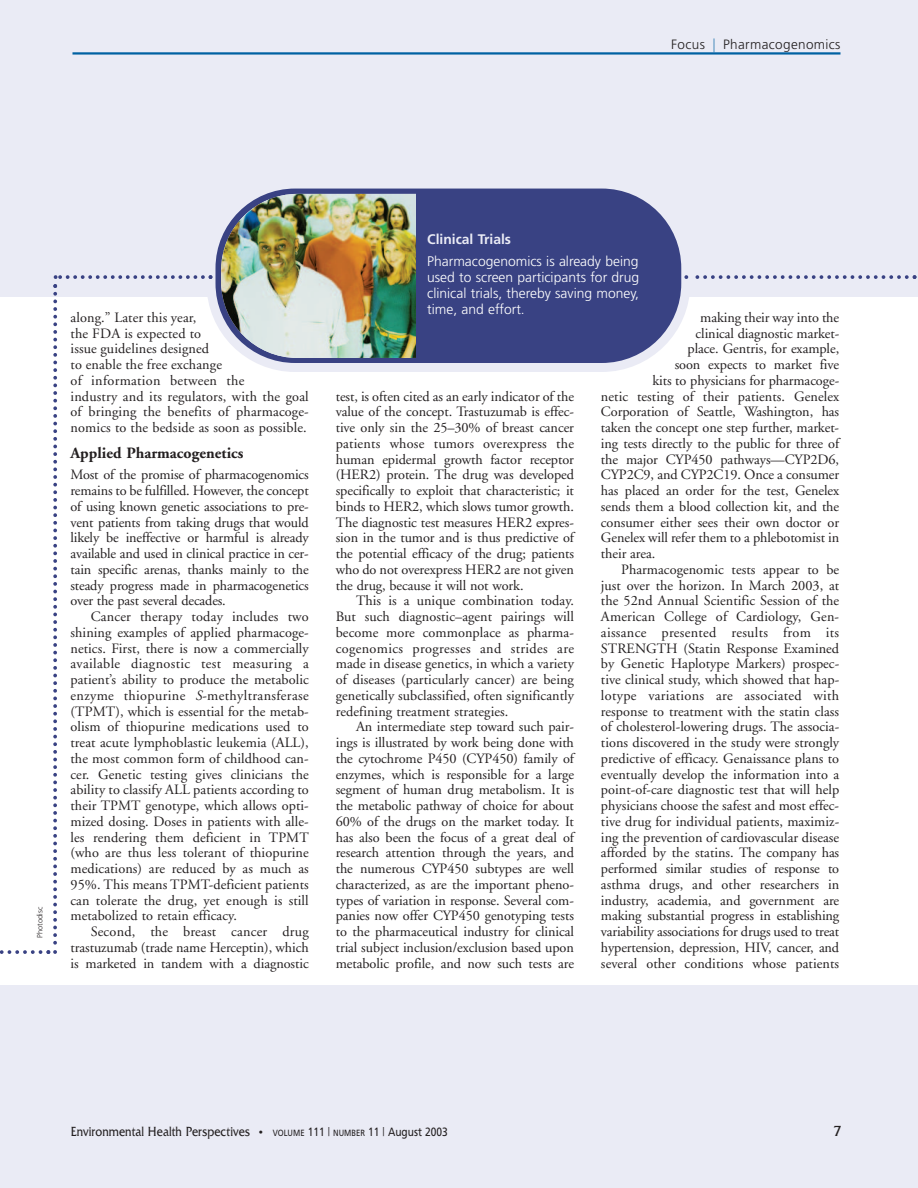
<style>
.page{position:relative;width:918px;height:1188px;background:#fff}
.page>*{position:absolute;margin:0;border:0;box-sizing:border-box;transform-origin:0 0}
.t1{font:700 15.75px "Adobe Garamond";letter-spacing:.005em;color:#231f20}
.t2{font:15px "Friz Quadrata IT Cby BT";color:#231f20}
.t3{font:14.25px/15.8px "Adobe Garamond";color:#231f20;text-align:justify}
.t4{font:14.25px "Adobe Garamond";letter-spacing:.02em;color:#231f20}
.t5{font:300 13.8px/16.2px "Frutiger";color:#fff;text-align:justify}
.t6{font:700 13.8px "Frutiger";color:#eaebf5}
.t7{font:13.5px "Friz Quadrata IT Cby BT";color:#231f20;scale:.85 1}
.t8{font:300 13.5px "Frutiger";letter-spacing:.03em;color:#231f20}
.t9{font:300 7.5px "Frutiger";color:#231f20}
.s1{font-size:18px;color:#0061a2}
.s2{font-style:italic}
.s3{font-size:10.5px}
.s4{font-family:"Frutiger";font-size:9px}
.s5{font-family:"Frutiger";font-size:12px}
.s6{font-family:"Frutiger";font-weight:300;font-size:12px}
</style>
<div class="page">
<div style="left:0;top:0;width:918px;height:297px;background:#eaebf5"></div>
<div style="left:0;top:986px;width:918px;height:202px;background:#eaebf5"></div>
<hr style="left:72px;top:52px;width:768px;height:3px;background:#0061a2">
<svg style="left:213px;top:188px;width:476px;height:184px"></svg>
<img style="left:221px;top:194px;width:195px;height:164px">
<div style="left:416px;top:191px;width:188px;height:169px;background:#394283"></div>
<svg style="left:0;top:275px;width:213px;height:679px"></svg>
<svg style="left:684px;top:275px;width:233px;height:4px"></svg>
<p class="t8" style="left:671px;top:39px;width:171px">Focus <span class="s1">|</span> Pharmacogenomics</p>
<p class="t9" style="left:37px;top:938px;width:32px;rotate:-90deg">Photodisc</p>
<p class="t3" style="left:71px;top:311px;width:240px;text-align:left">along.” Later this year,<br>the FDA is expected to<br>issue guidelines designed<br>to enable the free exchange<br>of information between the<br>industry and its regulators, with the goal of bringing the benefits of pharmacoge&shy;nomics to the bedside as soon as possible.</p>
<p class="t1" style="left:71px;top:447px;width:175px">Applied Pharmacogenetics</p>
<p class="t3" style="left:71px;top:468px;width:240px">Most of the promise of pharmacogenomics remains to be fulfilled. However, the concept of using known genetic associations to pre&shy;vent patients from taking drugs that would likely be ineffective or harmful is already available and used in clinical practice in cer&shy;tain specific arenas, thanks mainly to the steady progress made in pharmacogenetics over the past several decades.</p>
<p class="t3" style="left:71px;top:610px;width:240px;text-indent:20px">Cancer therapy today includes two shining examples of applied pharmacoge&shy;netics. First, there is now a commercially available diagnostic test measuring a patient’s ability to produce the metabolic enzyme thiopurine <span class="s2">S</span>-methyltransferase (TPMT), which is essential for the metab&shy;olism of thiopurine medications used to treat acute lymphoblastic leukemia (ALL), the most common form of childhood can&shy;cer. Genetic testing gives clinicians the ability to classify ALL patients according to their TPMT genotype, which allows opti&shy;mized dosing. Doses in patients with alle&shy;les rendering them deficient in TPMT (who are thus less tolerant of thiopurine medications) are reduced by as much as 95%. This means TPMT-deficient patients can tolerate the drug, yet enough is still metabolized to retain efficacy.</p>
<p class="t3" style="left:71px;top:925px;width:240px;text-indent:20px">Second, the breast cancer drug trastuzumab (trade name Herceptin), which is marketed in tandem with a diagnostic</p>
<p class="t6" style="left:427px;top:234px;width:85px">Clinical Trials</p>
<p class="t5" style="left:427px;top:254px;width:214px">Pharmacogenomics is already being used to screen participants for drug clinical trials, thereby saving money, time, and effort.</p>
<p class="t3" style="left:700px;top:311px;width:140px">making their way into the</p>
<p class="t3" style="left:696px;top:326px;width:145px">clinical diagnostic market-</p>
<p class="t3" style="left:688px;top:342px;width:153px">place. Gentris, for example,</p>
<p class="t3" style="left:675px;top:358px;width:166px">soon expects to market five</p>
<p class="t3" style="left:652px;top:374px;width:188px">kits to physicians for pharmacoge-</p>
<p class="t3" style="left:601px;top:389px;width:240px">netic testing of their patients. Genelex</p>
<p class="t3" style="left:601px;top:405px;width:240px">Corporation of Seattle, Washington, has</p>
<p class="t3" style="left:601px;top:421px;width:240px">taken the concept one step further, market-</p>
<p class="t3" style="left:601px;top:437px;width:240px">ing tests directly to the public for three of</p>
<p class="t3" style="left:601px;top:452px;width:240px">the major CYP450 pathways—CYP2D6,</p>
<p class="t3" style="left:601px;top:468px;width:240px">CYP2C9, and CYP2C19. Once a consumer</p>
<p class="t3" style="left:601px;top:484px;width:240px">has placed an order for the test, Genelex</p>
<p class="t3" style="left:601px;top:500px;width:240px">sends them a blood collection kit, and the</p>
<p class="t3" style="left:601px;top:515px;width:240px">consumer either sees their own doctor or</p>
<p class="t3" style="left:601px;top:531px;width:240px">Genelex will refer them to a phlebotomist in</p>
<p class="t3" style="left:601px;top:547px;width:56px">their area.</p>
<p class="t3" style="left:621px;top:563px;width:219px">Pharmacogenomic tests appear to be</p>
<p class="t3" style="left:601px;top:578px;width:240px">just over the horizon. In March 2003, at</p>
<p class="t3" style="left:601px;top:594px;width:240px">the 52nd Annual Scientific Session of the</p>
<p class="t3" style="left:601px;top:610px;width:240px">American College of Cardiology, Gen-</p>
<p class="t4" style="left:601px;top:627px;width:240px">aissance presented results from its</p>
<p class="t3" style="left:601px;top:641px;width:240px">STRENGTH (Statin Response Examined</p>
<p class="t3" style="left:601px;top:657px;width:240px">by Genetic Haplotype Markers) prospec-</p>
<p class="t3" style="left:601px;top:673px;width:240px">tive clinical study, which showed that hap-</p>
<p class="t4" style="left:601px;top:690px;width:240px">lotype variations are associated with</p>
<p class="t3" style="left:601px;top:704px;width:240px">response to treatment with the statin class</p>
<p class="t3" style="left:601px;top:720px;width:240px">of cholesterol-lowering drugs. The associa-</p>
<p class="t3" style="left:601px;top:736px;width:240px">tions discovered in the study were strongly</p>
<p class="t3" style="left:601px;top:752px;width:240px">predictive of efficacy. Genaissance plans to</p>
<p class="t3" style="left:601px;top:767px;width:240px">eventually develop the information into a</p>
<p class="t3" style="left:601px;top:783px;width:240px">point-of-care diagnostic test that will help</p>
<p class="t3" style="left:601px;top:799px;width:240px">physicians choose the safest and most effec-</p>
<p class="t3" style="left:601px;top:815px;width:240px">tive drug for individual patients, maximiz-</p>
<p class="t3" style="left:601px;top:830px;width:240px">ing the prevention of cardiovascular disease</p>
<p class="t3" style="left:601px;top:846px;width:240px">afforded by the statins. The company has</p>
<p class="t3" style="left:601px;top:862px;width:240px">performed similar studies of response to</p>
<p class="t3" style="left:601px;top:878px;width:240px">asthma drugs, and other researchers in</p>
<p class="t3" style="left:601px;top:893px;width:240px">industry, academia, and government are</p>
<p class="t3" style="left:601px;top:909px;width:240px">making substantial progress in establishing</p>
<p class="t3" style="left:601px;top:925px;width:240px">variability associations for drugs used to treat</p>
<p class="t3" style="left:601px;top:941px;width:240px">hypertension, depression, HIV, cancer, and</p>
<p class="t3" style="left:601px;top:956px;width:240px">several other conditions whose patients</p>
<p class="t3" style="left:336px;top:389px;width:240px">test, is often cited as an early indicator of the value of the concept. Trastuzumab is effec&shy;tive only sin the 25–30% of breast cancer patients whose tumors overexpress the human epidermal growth factor receptor (HER2) protein. The drug was developed specifically to exploit that characteristic; it binds to HER2, which slows tumor growth.<br>The diagnostic test measures HER2 expres&shy;sion in the tumor and is thus predictive of the potential efficacy of the drug; patients who do not overexpress HER2 are not given the drug, because it will not work.</p>
<p class="t3" style="left:336px;top:594px;width:240px;text-indent:20px">This is a unique combination today.<br>But such diagnostic–agent pairings will become more commonplace as pharma&shy;cogenomics progresses and strides are made in disease genetics, in which a variety of diseases (particularly cancer) are being genetically subclassified, often significantly redefining treatment strategies.</p>
<p class="t3" style="left:336px;top:720px;width:240px;text-indent:20px">An intermediate step toward such pair&shy;ings is illustrated by work being done with the cytochrome P450 (CYP450) family of enzymes, which is responsible for a large segment of human drug metabolism. It is the metabolic pathway of choice for about 60% of the drugs on the market today. It has also been the focus of a great deal of research attention through the years, and the numerous CYP450 subtypes are well characterized, as are the important pheno&shy;types of variation in response. Several com&shy;panies now offer CYP450 genotyping tests to the pharmaceutical industry for clinical trial subject inclusion/exclusion based upon metabolic profile, and now such tests are</p>
<p class="t7" style="left:71px;top:1127px;width:445px">Environmental Health Perspectives <span class="s3">•</span> <span class="s4">VOLUME</span> <span class="s5">111</span> <span class="s6">|</span> <span class="s4">NUMBER</span> <span class="s5">11</span> <span class="s6">|</span> <span class="s5">August 2003</span></p>
<p class="t2" style="left:833px;top:1125px;width:10px">7</p>
</div>
